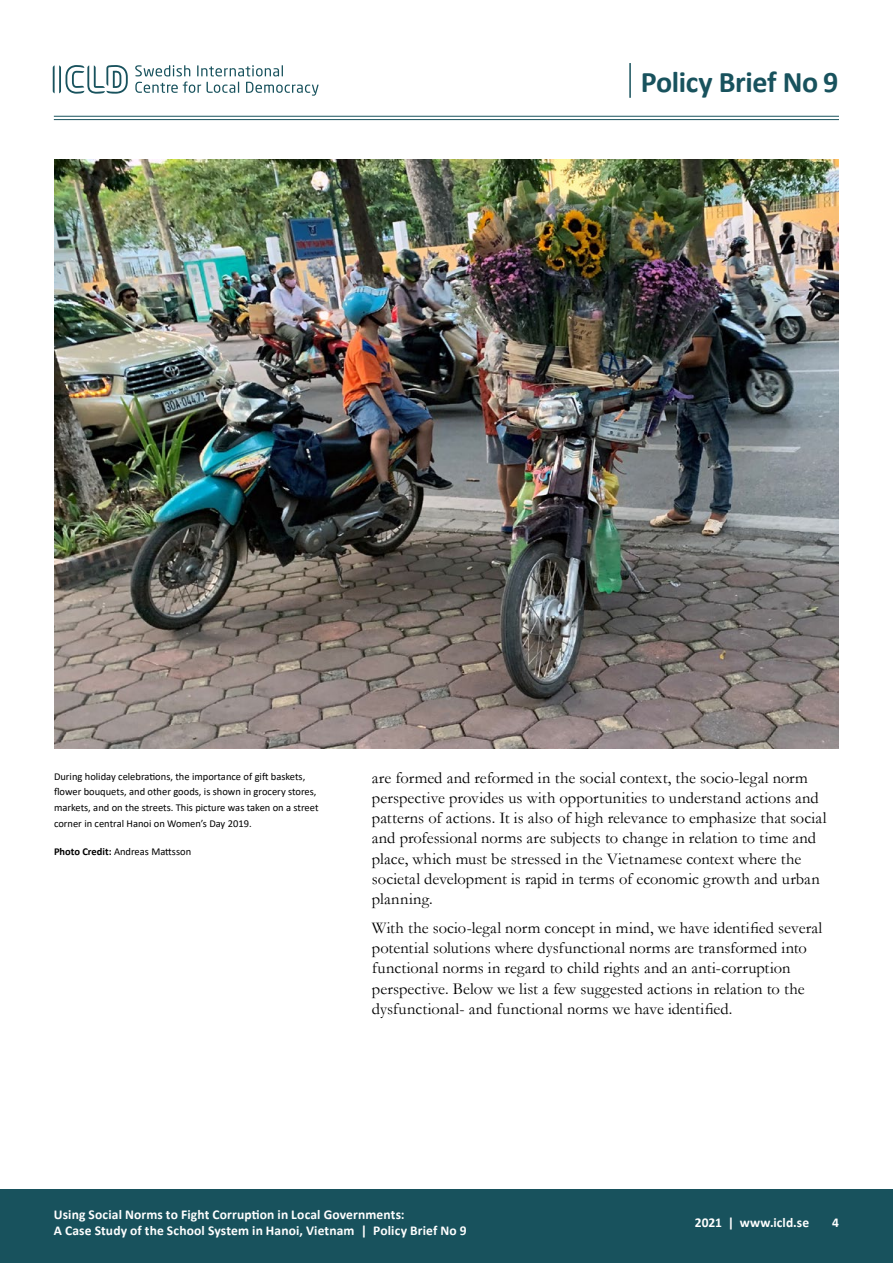
<style>
.page{position:relative;width:893px;height:1263px;background:#fff}
.page>*{position:absolute;margin:0;border:0;box-sizing:border-box;transform-origin:0 0}
.t1{font:700 30px "Calibri";letter-spacing:-.015em;color:#18525d}
.t2{font:16.5px/20.2px "Garamond";color:#000}
.t3{font:700 13.5px/16.2px "Calibri";letter-spacing:.01em;color:#fff}
.t4{font:10.5px/15.8px "Calibri";color:#000}
.s1{font-weight:700}
</style>
<div class="page">
<svg style="left:53px;top:65px;width:75px;height:29px"></svg>
<svg style="left:246px;top:82px;width:73px;height:14px"></svg>
<svg style="left:207px;top:82px;width:32px;height:11px"></svg>
<svg style="left:197px;top:65px;width:86px;height:11px"></svg>
<svg style="left:135px;top:65px;width:55px;height:11px"></svg>
<svg style="left:135px;top:82px;width:66px;height:11px"></svg>
<hr style="left:54px;top:119px;width:785px;height:1px;background:#18525d">
<hr style="left:54px;top:116px;width:785px;height:1px;background:#18525d">
<hr style="left:629px;top:63px;width:2px;height:35px;background:#18525d">
<img style="left:54px;top:159px;width:785px;height:589px">
<div style="left:0;top:1189px;width:893px;height:74px;background:#18525d"></div>
<h1 class="t1" style="left:641px;top:60px;width:199px">Policy Brief No 9</h1>
<p class="t4" style="left:54px;top:768px;width:266px">During holiday celebrations, the importance of gift baskets, flower bouquets, and other goods, is shown in grocery stores, markets, and on the streets. This picture was taken on a street corner in central Hanoi on Women’s Day 2019.</p>
<p class="t4" style="left:54px;top:843px;width:139px"><span class="s1">Photo Credit:</span> Andreas Mattsson</p>
<p class="t2" style="left:372px;top:767px;width:456px">are formed and reformed in the social context, the socio-legal norm perspective provides us with opportunities to understand actions and patterns of actions. It is also of high relevance to emphasize that social and professional norms are subjects to change in relation to time and place, which must be stressed in the Vietnamese context where the societal development is rapid in terms of economic growth and urban planning.</p>
<p class="t2" style="left:372px;top:917px;width:452px">With the socio-legal norm concept in mind, we have identified several potential solutions where dysfunctional norms are transformed into functional norms in regard to child rights and an anti-corruption perspective. Below we list a few suggested actions in relation to the dysfunctional- and functional norms we have identified.</p>
<p class="t3" style="left:54px;top:1206px;width:414px">Using Social Norms to Fight Corruption in Local Governments:<br>A Case Study of the School System in Hanoi, Vietnam | Policy Brief No 9</p>
<p class="t3" style="left:695px;top:1214px;width:116px">2021 | www.icld.se</p>
<p class="t3" style="left:832px;top:1214px;width:8px">4</p>
</div>
